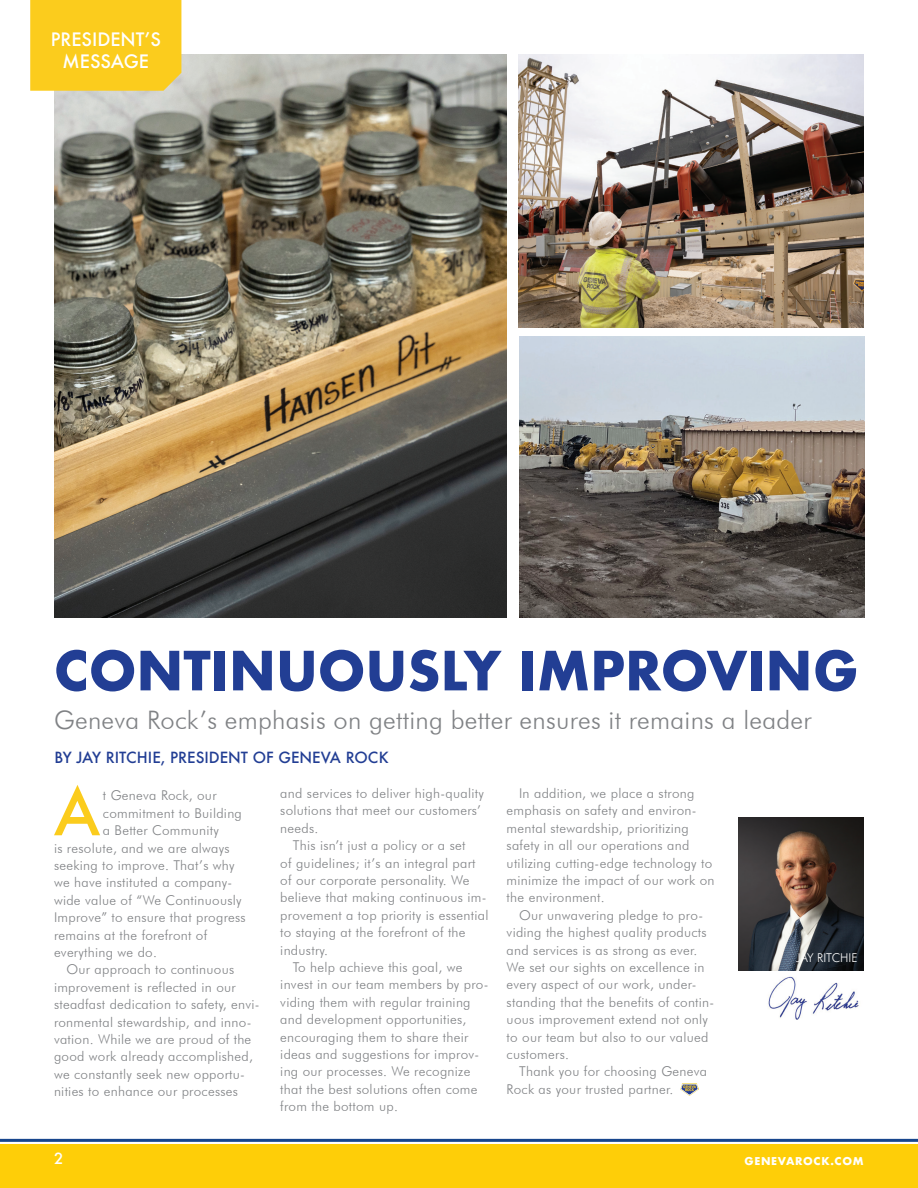
<style>
.page{position:relative;width:918px;height:1188px;background:#fff}
.page>*{position:absolute;margin:0;border:0;box-sizing:border-box;transform-origin:0 0}
.t1{font:500 63px "Futura";color:#fbcc1d}
.t2{font:700 52.5px "Futura";color:#223e94}
.t3{font:300 25.5px "Futura BT";letter-spacing:.01em;color:#808285}
.t4{font:500 18px/21.6px "Futura";color:#fff;text-align:center}
.t5{font:500 15px "Futura";color:#223e94}
.t6{font:500 15px "Futura";color:#fff}
.t7{font:300 13.5px/17.4px "Futura BT";letter-spacing:.02em;color:#808285}
.t8{font:300 12.15px "Futura BT";color:#fff}
.t9{font:700 10.5px "Futura";letter-spacing:.06em;color:#fff}
</style>
<div class="page">
<img style="left:54px;top:55px;width:453px;height:563px">
<div style="left:0;top:1145px;width:918px;height:43px;background:#fece08"></div>
<hr style="left:0;top:1139px;width:918px;height:3px;background:#17468d">
<div style="left:30px;top:0;width:151px;height:91px;background:#fbcc1d"></div>
<img style="left:738px;top:818px;width:126px;height:152px">
<img style="left:768px;top:976px;width:91px;height:44px">
<img style="left:680px;top:1084px;width:19px;height:11px">
<img style="left:519px;top:55px;width:345px;height:272px">
<img style="left:519px;top:336px;width:346px;height:282px">
<p class="t4" style="left:51px;top:28px;width:112px">PRESIDENT’S<br>MESSAGE</p>
<p class="t2" style="left:54px;top:633px;width:806px">CONTINUOUSLY IMPROVING</p>
<p class="t3" style="left:54px;top:705px;width:759px">Geneva Rock’s emphasis on getting better ensures it remains a leader</p>
<p class="t5" style="left:54px;top:747px;width:336px">BY JAY RITCHIE, PRESIDENT OF GENEVA ROCK</p>
<p class="t1" style="left:54px;top:769px;width:48px">A</p>
<p class="t7" style="left:103px;top:787px;width:115px">t Geneva Rock, our</p>
<p class="t7" style="left:103px;top:804px;width:141px">commitment to Building</p>
<p class="t7" style="left:103px;top:822px;width:118px">a Better Community</p>
<p class="t7" style="left:54px;top:839px;width:177px">is resolute, and we are always</p>
<p class="t7" style="left:54px;top:856px;width:182px">seeking to improve. That’s why</p>
<p class="t7" style="left:54px;top:874px;width:180px">we have instituted a company-</p>
<p class="t7" style="left:54px;top:891px;width:189px">wide value of “We Continuously</p>
<p class="t7" style="left:54px;top:909px;width:193px">Improve” to ensure that progress</p>
<p class="t7" style="left:54px;top:926px;width:155px">remains at the forefront of</p>
<p class="t7" style="left:54px;top:943px;width:104px">everything we do.</p>
<p class="t7" style="left:54px;top:961px;width:207px;text-indent:12px">Our approach to continuous improvement is reflected in our steadfast dedication to safety, envi&shy;ronmental stewardship, and inno&shy;vation. While we are proud of the good work already accomplished, we constantly seek new opportu&shy;nities to enhance our processes</p>
<p class="t7" style="left:280px;top:784px;width:205px">and services to deliver high-quality solutions that meet our customers’ needs.</p>
<p class="t7" style="left:280px;top:837px;width:210px;text-indent:12px">This isn’t just a policy or a set<br>of guidelines; it’s an integral part of our corporate personality. We believe that making continuous im&shy;provement a top priority is essential to staying at the forefront of the industry.</p>
<p class="t7" style="left:280px;top:958px;width:210px;text-indent:12px">To help achieve this goal, we invest in our team members by pro&shy;viding them with regular training and development opportunities, encouraging them to share their ideas and suggestions for improv&shy;ing our processes. We recognize that the best solutions often come from the bottom up.</p>
<p class="t7" style="left:507px;top:784px;width:209px;text-indent:12px">In addition, we place a strong emphasis on safety and environ&shy;mental stewardship, prioritizing safety in all our operations and utilizing cutting-edge technology to minimize the impact of our work on the environment.</p>
<p class="t7" style="left:507px;top:906px;width:209px;text-indent:12px">Our unwavering pledge to pro&shy;viding the highest quality products and services is as strong as ever.<br>We set our sights on excellence in every aspect of our work, under&shy;standing that the benefits of contin&shy;uous improvement extend not only to our team but also to our valued customers.</p>
<p class="t7" style="left:507px;top:1063px;width:202px;text-indent:12px">Thank you for choosing Geneva<br>Rock as your trusted partner.</p>
<p class="t8" style="left:796px;top:950px;width:63px">JAY RITCHIE</p>
<p class="t6" style="left:54px;top:1148px;width:11px">2</p>
<p class="t9" style="left:745px;top:1153px;width:120px">GENEVAROCK.COM</p>
</div>
